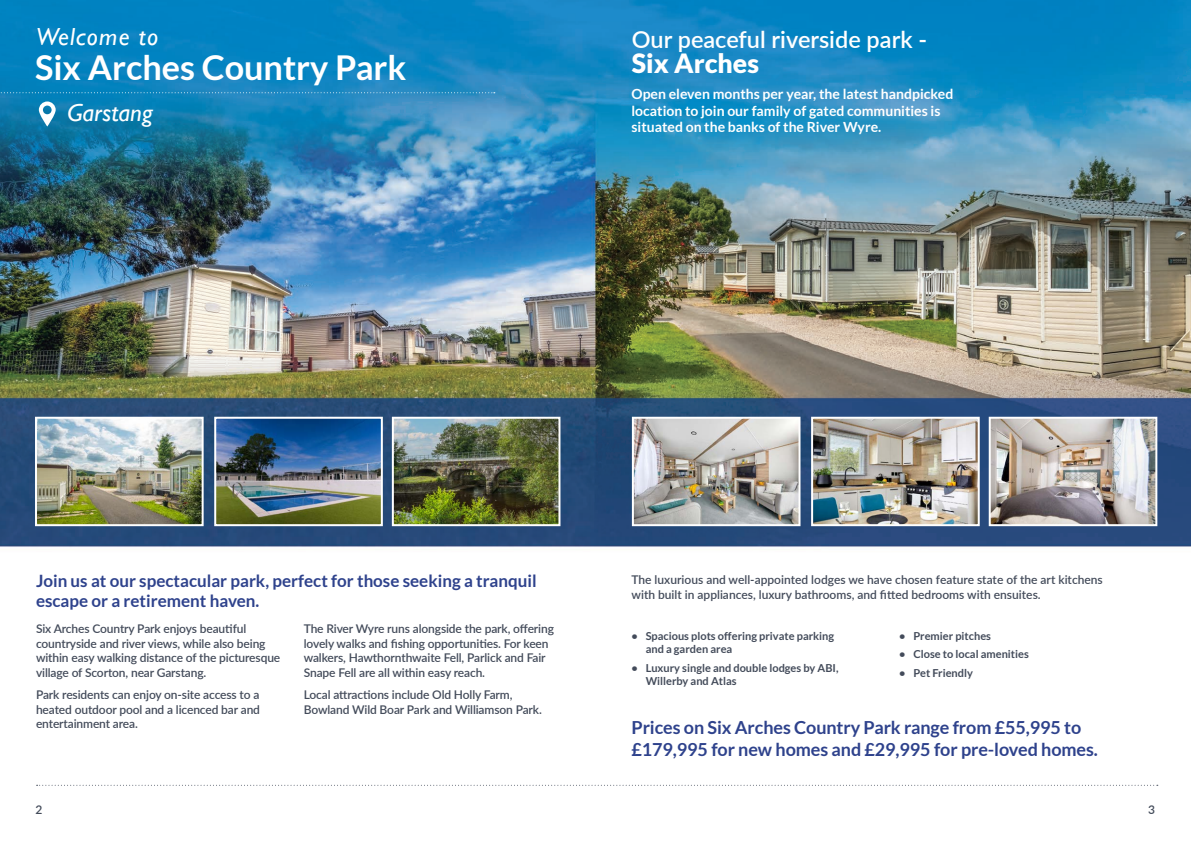
<style>
.page{position:relative;width:1191px;height:842px;background:#fff}
.page>*{position:absolute;margin:0;border:0;box-sizing:border-box;transform-origin:0 0}
.t1{font:700 34.2px "Lato";color:#fff}
.t2{font:900 26.5px "Lato";color:#fff}
.t3{font:italic 25px "Gill Sans";color:#fff}
.t4{font:italic 24.7px "Gill Sans";letter-spacing:.05em;color:#fff}
.t5{font:600 23.5px "Lato";color:#fff}
.t6{font:700 18px/21.6px "Lato";letter-spacing:-.005em;color:#2e428c}
.t7{font:700 17px/20.4px "Lato";color:#2e428c}
.t8{font:700 14px/16.8px "Lato";color:#fff}
.t9{font:600 12px/14.4px "Lato";letter-spacing:-.01em;color:#434b5a}
.t10{font:700 11px/13.2px "Lato";color:#434b5a}
</style>
<div class="page">
<img style="left:0;top:0;width:1191px;height:786px">
<svg style="left:37px;top:785px;width:1120px;height:1px"></svg>
<img style="left:38px;top:420px;width:163px;height:103px">
<div style="left:35px;top:417px;width:169px;height:109px;border:2px solid #fff"></div>
<img style="left:635px;top:420px;width:162px;height:103px">
<div style="left:632px;top:417px;width:168px;height:109px;border:2px solid #fff"></div>
<img style="left:217px;top:420px;width:163px;height:103px">
<div style="left:214px;top:417px;width:169px;height:109px;border:2px solid #fff"></div>
<img style="left:814px;top:420px;width:162px;height:103px">
<div style="left:811px;top:417px;width:168px;height:109px;border:2px solid #fff"></div>
<img style="left:395px;top:420px;width:162px;height:103px">
<div style="left:392px;top:417px;width:168px;height:109px;border:2px solid #fff"></div>
<img style="left:991px;top:420px;width:163px;height:103px">
<div style="left:988px;top:417px;width:169px;height:109px;border:2px solid #fff"></div>
<svg style="left:39px;top:101px;width:17px;height:26px"></svg>
<svg style="left:0;top:92px;width:495px;height:1px"></svg>
<h3 class="t4" style="left:36px;top:23px;width:124px">Welcome to</h3>
<h1 class="t1" style="left:35px;top:48px;width:373px">Six Arches Country Park</h1>
<h3 class="t3" style="left:67px;top:99px;width:87px">Garstang</h3>
<h3 class="t5" style="left:632px;top:22px;width:297px">Our peaceful riverside park -</h3>
<h2 class="t2" style="left:632px;top:48px;width:129px">Six Arches</h2>
<p class="t8" style="left:631px;top:85px;width:323px">Open eleven months per year, the latest handpicked location to join our family of gated communities is situated on the banks of the River Wyre.</p>
<h3 class="t7" style="left:36px;top:570px;width:502px">Join us at our spectacular park, perfect for those seeking a tranquil escape or a retirement haven.</h3>
<p class="t9" style="left:36px;top:621px;width:246px">Six Arches Country Park enjoys beautiful countryside and river views, while also being within easy walking distance of the picturesque village of Scorton, near Garstang.</p>
<p class="t9" style="left:36px;top:687px;width:225px;text-align:justify">Park residents can enjoy on-site access to a heated outdoor pool and a licenced bar and entertainment area.</p>
<p class="t9" style="left:304px;top:621px;width:252px">The River Wyre runs alongside the park, offering lovely walks and fishing opportunities. For keen walkers, Hawthornthwaite Fell, Parlick and Fair Snape Fell are all within easy reach.</p>
<p class="t9" style="left:304px;top:687px;width:240px">Local attractions include Old Holly Farm,<br>Bowland Wild Boar Park and Williamson Park.</p>
<p class="t9" style="left:631px;top:572px;width:473px">The luxurious and well-appointed lodges we have chosen feature state of the art kitchens with built in appliances, luxury bathrooms, and fitted bedrooms with ensuites.</p>
<p class="t10" style="left:645px;top:629px;width:190px;text-indent:-14px">• Spacious plots offering private parking and a garden area</p>
<p class="t10" style="left:645px;top:661px;width:194px;text-indent:-14px">• Luxury single and double lodges by ABI,<br>Willerby and Atlas</p>
<p class="t10" style="left:899px;top:629px;width:93px">• Premier pitches</p>
<p class="t10" style="left:899px;top:648px;width:131px">• Close to local amenities</p>
<p class="t10" style="left:899px;top:666px;width:75px">• Pet Friendly</p>
<h3 class="t6" style="left:631px;top:716px;width:468px">Prices on Six Arches Country Park range from £55,995 to £179,995 for new homes and £29,995 for pre-loved homes.</h3>
<p class="t9" style="left:35px;top:802px;width:8px">2</p>
<p class="t9" style="left:1148px;top:802px;width:8px">3</p>
</div>
